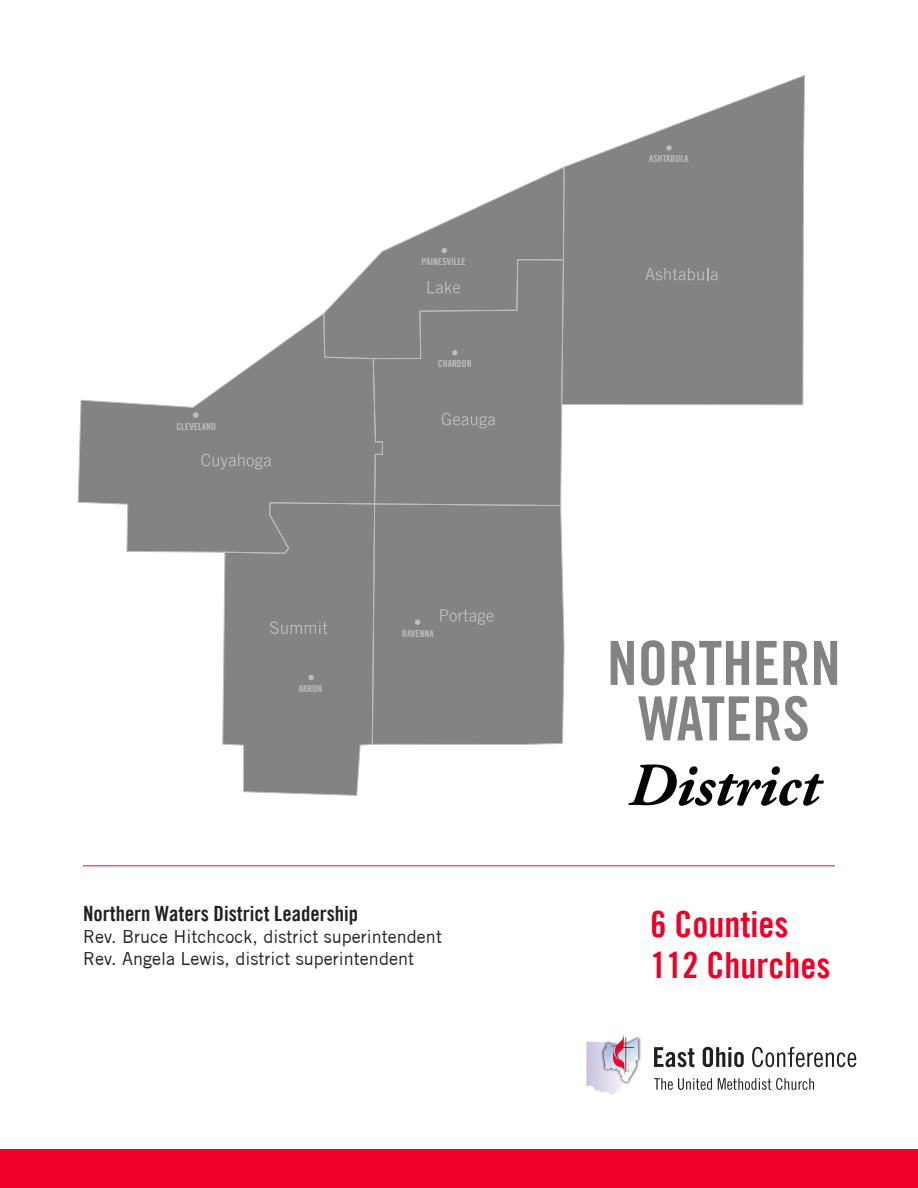
<style>
.page{position:relative;width:918px;height:1188px;background:#fff}
.page>*{position:absolute;margin:0;border:0;box-sizing:border-box;transform-origin:0 0}
.t1{font:61.05px/55.5px "Trade Gothic Bold Cond Twenty";color:#828383;text-align:center}
.t2{font:italic 700 61.05px "Adobe Garamond Pro";color:#040503}
.t3{font:36px/40.5px "Trade Gothic Bold Cond Twenty";color:#ef0027}
.t4{font:21px "Trade Gothic Bold Cond Twenty";color:#231f20}
.t5{font:18px/21.6px "Trade Gothic";color:#231f20}
.t6{font:9.75px "Trade Gothic Bold Cond Twenty";color:#bcbdc0}
</style>
<div class="page">
<div style="left:383px;top:359px;width:180px;height:144px;background:#828383"></div>
<svg style="left:77px;top:313px;width:306px;height:240px"></svg>
<div style="left:222px;top:502px;width:153px;height:294px;background:#828383"></div>
<div style="left:372px;top:503px;width:193px;height:242px;background:#828383"></div>
<svg style="left:561px;top:75px;width:244px;height:331px;background:#959696"></svg>
<svg style="left:323px;top:166px;width:242px;height:193px"></svg>
<div style="left:0;top:1150px;width:918px;height:38px;background:#ef0027"></div>
<svg style="left:193px;top:412px;width:5px;height:6px"></svg>
<svg style="left:308px;top:675px;width:6px;height:5px"></svg>
<svg style="left:415px;top:620px;width:5px;height:5px"></svg>
<svg style="left:452px;top:350px;width:6px;height:5px"></svg>
<svg style="left:442px;top:248px;width:5px;height:5px"></svg>
<svg style="left:666px;top:145px;width:6px;height:6px"></svg>
<hr style="left:83px;top:865px;width:752px;height:1px;background:#ef0027">
<svg style="left:440px;top:609px;width:54px;height:16px"></svg>
<svg style="left:645px;top:268px;width:73px;height:12px"></svg>
<svg style="left:428px;top:281px;width:32px;height:13px"></svg>
<svg style="left:201px;top:454px;width:70px;height:15px"></svg>
<svg style="left:442px;top:413px;width:53px;height:15px"></svg>
<svg style="left:270px;top:621px;width:57px;height:13px"></svg>
<img style="left:638px;top:1036px;width:3px;height:31px">
<svg style="left:586px;top:1034px;width:52px;height:61px"></svg>
<svg style="left:654px;top:1078px;width:58px;height:12px"></svg>
<svg style="left:718px;top:1078px;width:96px;height:12px"></svg>
<svg style="left:654px;top:1047px;width:40px;height:20px"></svg>
<svg style="left:703px;top:1047px;width:41px;height:20px"></svg>
<svg style="left:752px;top:1047px;width:104px;height:20px"></svg>
<p class="t6" style="left:421px;top:256px;width:46px">PAINESVILLE</p>
<p class="t6" style="left:176px;top:420px;width:41px">CLEVELAND</p>
<p class="t6" style="left:438px;top:358px;width:35px">CHARDON</p>
<p class="t6" style="left:299px;top:683px;width:25px">AKRON</p>
<p class="t6" style="left:402px;top:627px;width:33px">RAVENNA</p>
<p class="t4" style="left:83px;top:901px;width:277px">Northern Waters District Leadership</p>
<p class="t5" style="left:83px;top:926px;width:360px">Rev. Bruce Hitchcock, district superintendent<br>Rev. Angela Lewis, district superintendent</p>
<p class="t6" style="left:649px;top:153px;width:41px">ASHTABULA</p>
<h1 class="t1" style="left:607px;top:635px;width:235px">NORTHERN<br>WATERS</h1>
<h1 class="t2" style="left:629px;top:750px;width:192px">District</h1>
<h2 class="t3" style="left:651px;top:904px;width:181px">6 Counties<br>112 Churches</h2>
</div>
